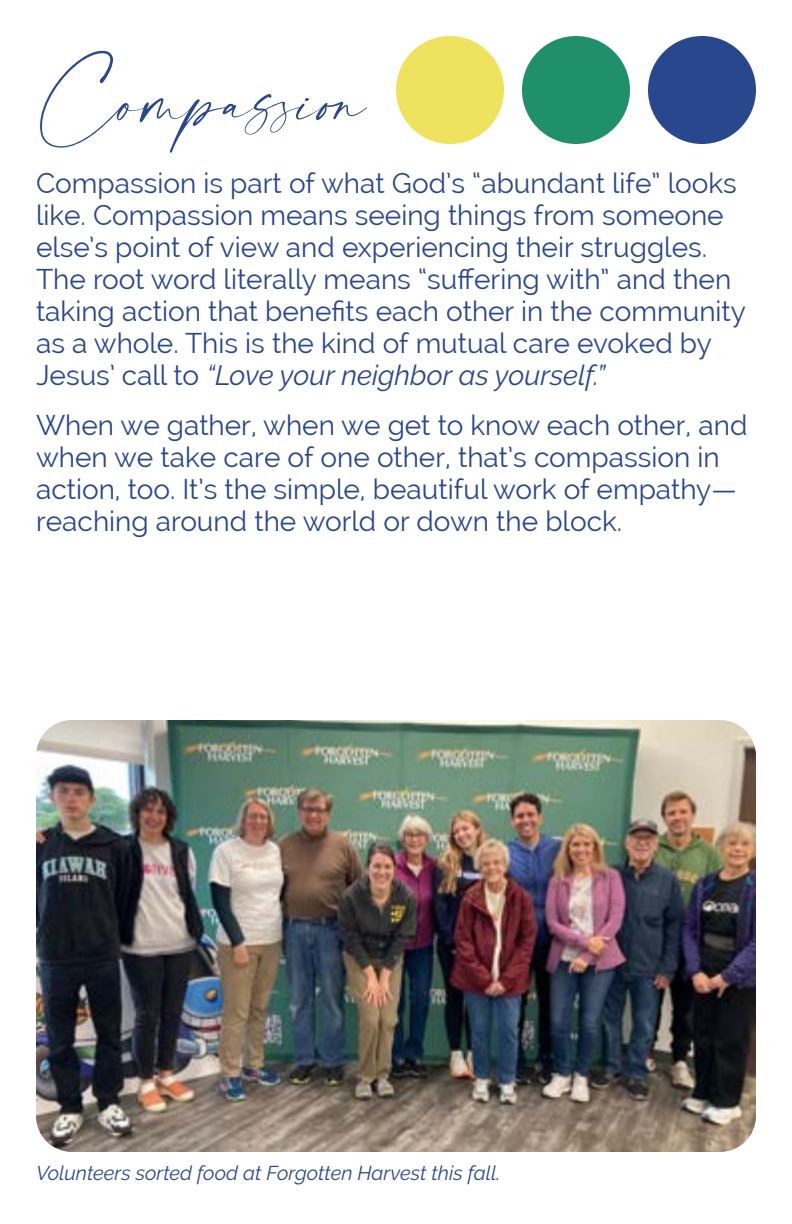
<style>
.page{position:relative;width:792px;height:1224px;background:#fff}
.page>*{position:absolute;margin:0;border:0;box-sizing:border-box;transform-origin:0 0}
.t1{font:60px "modernline Personal Use";color:#29478c}
.t2{font:28px/32px "Raleway";color:#29478c}
.t3{font:italic 20px "Raleway";color:#29478c}
.s1{font-style:italic}
</style>
<div class="page">
<div style="left:648px;top:36px;width:108px;height:108px;background:#29478c;border-radius:50%"></div>
<div style="left:522px;top:36px;width:108px;height:108px;background:#1f906a;border-radius:50%"></div>
<div style="left:396px;top:36px;width:108px;height:108px;background:#efe25f;border-radius:50%"></div>
<img style="left:36px;top:720px;width:720px;height:432px">
<h1 class="t1" style="left:36px;top:69px;width:338px">Compassion</h1>
<p class="t2" style="left:36px;top:167px;width:711px">Compassion is part of what God’s “abundant life” looks like. Compassion means seeing things from someone else’s point of view and experiencing their struggles.<br>The root word literally means “suffering with” and then taking action that benefits each other in the community as a whole. This is the kind of mutual care evoked by Jesus’ call to <span class="s1">“Love your neighbor as yourself.”</span></p>
<p class="t2" style="left:36px;top:409px;width:713px">When we gather, when we get to know each other, and when we take care of one other, that’s compassion in action, too. It’s the simple, beautiful work of empathy— reaching around the world or down the block.</p>
<p class="t3" style="left:36px;top:1161px;width:466px">Volunteers sorted food at Forgotten Harvest this fall.</p>
</div>
